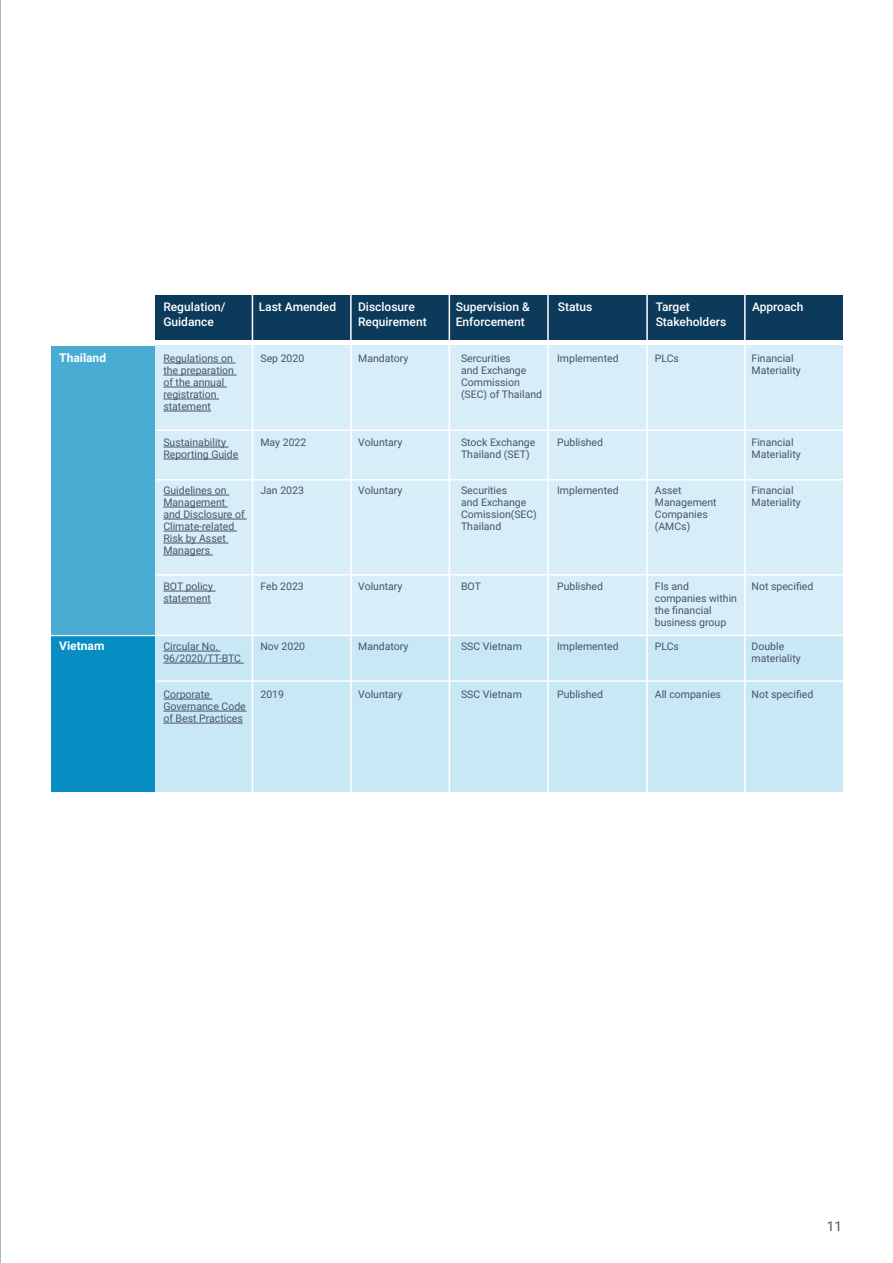
<style>
.page{position:relative;width:893px;height:1263px;background:#fff}
.page>*{position:absolute;margin:0;border:0;box-sizing:border-box;transform-origin:0 0}
.t1{font:13.5px "Roboto";color:#485464}
.t2{font:500 12px/15px "Roboto";color:#fff}
.t3{font:700 12px "Roboto";color:#fff}
.t4{font:10.5px/12px "Roboto";color:#485464}
</style>
<div class="page">
<div style="left:51px;top:346px;width:111px;height:372px;background:#49acd2"></div>
<div style="left:52px;top:635px;width:110px;height:157px;background:#068ec2"></div>
<div style="left:155px;top:295px;width:688px;height:44px;background:#0b3a5a"></div>
<hr style="left:0;top:0;width:1px;height:1263px;background:#a4bbc2">
<div style="left:155px;top:346px;width:688px;height:445px;background:#d7eef8"></div>
<div style="left:155px;top:636px;width:688px;height:156px;background:#c8e8f5"></div>
<hr style="left:163px;top:363px;width:72px;height:1px;background:#485464">
<hr style="left:163px;top:375px;width:74px;height:1px;background:#485464">
<hr style="left:163px;top:387px;width:64px;height:1px;background:#485464">
<hr style="left:163px;top:399px;width:56px;height:1px;background:#485464">
<hr style="left:163px;top:411px;width:48px;height:1px;background:#485464">
<hr style="left:163px;top:447px;width:66px;height:1px;background:#485464">
<hr style="left:163px;top:459px;width:75px;height:1px;background:#485464">
<hr style="left:163px;top:495px;width:66px;height:1px;background:#485464">
<hr style="left:163px;top:507px;width:65px;height:1px;background:#485464">
<hr style="left:163px;top:519px;width:84px;height:1px;background:#485464">
<hr style="left:163px;top:531px;width:74px;height:1px;background:#485464">
<hr style="left:163px;top:543px;width:65px;height:1px;background:#485464">
<hr style="left:163px;top:555px;width:50px;height:1px;background:#485464">
<hr style="left:163px;top:591px;width:53px;height:1px;background:#485464">
<hr style="left:163px;top:603px;width:48px;height:1px;background:#485464">
<hr style="left:163px;top:651px;width:58px;height:1px;background:#485464">
<hr style="left:163px;top:663px;width:81px;height:1px;background:#485464">
<hr style="left:163px;top:699px;width:49px;height:1px;background:#485464">
<hr style="left:163px;top:711px;width:84px;height:1px;background:#485464">
<hr style="left:163px;top:723px;width:80px;height:1px;background:#485464">
<hr style="left:156px;top:429px;width:689px;height:2px;background:#fff">
<hr style="left:156px;top:479px;width:689px;height:1px;background:#fff">
<hr style="left:156px;top:574px;width:689px;height:2px;background:#fff">
<hr style="left:50px;top:635px;width:795px;height:1px;background:#fff">
<hr style="left:156px;top:680px;width:689px;height:2px;background:#fff">
<hr style="left:252px;top:293px;width:1px;height:503px;background:#fff">
<hr style="left:350px;top:293px;width:2px;height:503px;background:#fff">
<hr style="left:449px;top:293px;width:1px;height:503px;background:#fff">
<hr style="left:547px;top:293px;width:2px;height:503px;background:#fff">
<hr style="left:646px;top:293px;width:2px;height:503px;background:#fff">
<hr style="left:744px;top:293px;width:2px;height:503px;background:#fff">
<p class="t3" style="left:59px;top:349px;width:48px">Thailand</p>
<p class="t3" style="left:59px;top:637px;width:47px">Vietnam</p>
<p class="t2" style="left:163px;top:299px;width:64px">Regulation/<br>Guidance</p>
<p class="t4" style="left:163px;top:352px;width:72px">Regulations on the preparation of the annual registration statement</p>
<p class="t4" style="left:163px;top:436px;width:76px">Sustainability<br>Reporting Guide</p>
<p class="t4" style="left:163px;top:484px;width:83px">Guidelines on<br>Management and Disclosure of<br>Climate-related<br>Risk by Asset<br>Managers</p>
<p class="t4" style="left:163px;top:580px;width:51px">BOT policy statement</p>
<p class="t4" style="left:163px;top:640px;width:79px">Circular No.<br>96/2020/TT-BTC</p>
<p class="t4" style="left:163px;top:688px;width:84px">Corporate<br>Governance Code of Best Practices</p>
<p class="t2" style="left:259px;top:299px;width:79px">Last Amended</p>
<p class="t2" style="left:358px;top:299px;width:70px">Disclosure<br>Requirement</p>
<p class="t2" style="left:456px;top:299px;width:75px">Supervision &amp;<br>Enforcement</p>
<p class="t2" style="left:558px;top:299px;width:36px">Status</p>
<p class="t2" style="left:656px;top:299px;width:72px">Target<br>Stakeholders</p>
<p class="t2" style="left:752px;top:299px;width:53px">Approach</p>
<p class="t4" style="left:260px;top:352px;width:45px">Sep 2020</p>
<p class="t4" style="left:260px;top:436px;width:47px">May 2022</p>
<p class="t4" style="left:260px;top:484px;width:45px">Jan 2023</p>
<p class="t4" style="left:358px;top:352px;width:52px">Mandatory</p>
<p class="t4" style="left:358px;top:436px;width:46px">Voluntary</p>
<p class="t4" style="left:358px;top:484px;width:46px">Voluntary</p>
<p class="t4" style="left:461px;top:352px;width:83px">Sercurities<br>and Exchange<br>Commission (SEC) of Thailand</p>
<p class="t4" style="left:461px;top:436px;width:76px">Stock Exchange<br>Thailand (SET)</p>
<p class="t4" style="left:461px;top:484px;width:77px">Securities<br>and Exchange<br>Comission(SEC)<br>Thailand</p>
<p class="t4" style="left:557px;top:352px;width:63px">Implemented</p>
<p class="t4" style="left:557px;top:436px;width:48px">Published</p>
<p class="t4" style="left:557px;top:484px;width:63px">Implemented</p>
<p class="t4" style="left:655px;top:352px;width:26px">PLCs</p>
<p class="t4" style="left:655px;top:484px;width:63px">Asset<br>Management<br>Companies (AMCs)</p>
<p class="t4" style="left:752px;top:352px;width:51px">Financial<br>Materiality</p>
<p class="t4" style="left:752px;top:436px;width:51px">Financial<br>Materiality</p>
<p class="t4" style="left:752px;top:484px;width:51px">Financial<br>Materiality</p>
<p class="t4" style="left:260px;top:580px;width:45px">Feb 2023</p>
<p class="t4" style="left:260px;top:640px;width:46px">Nov 2020</p>
<p class="t4" style="left:260px;top:688px;width:25px">2019</p>
<p class="t4" style="left:358px;top:580px;width:46px">Voluntary</p>
<p class="t4" style="left:358px;top:640px;width:52px">Mandatory</p>
<p class="t4" style="left:358px;top:688px;width:46px">Voluntary</p>
<p class="t4" style="left:461px;top:580px;width:21px">BOT</p>
<p class="t4" style="left:461px;top:640px;width:62px">SSC Vietnam</p>
<p class="t4" style="left:461px;top:688px;width:62px">SSC Vietnam</p>
<p class="t4" style="left:557px;top:580px;width:48px">Published</p>
<p class="t4" style="left:557px;top:640px;width:63px">Implemented</p>
<p class="t4" style="left:557px;top:688px;width:48px">Published</p>
<p class="t4" style="left:655px;top:580px;width:84px">FIs and companies within the financial business group</p>
<p class="t4" style="left:655px;top:640px;width:26px">PLCs</p>
<p class="t4" style="left:655px;top:688px;width:68px">All companies</p>
<p class="t4" style="left:752px;top:580px;width:63px">Not specified</p>
<p class="t4" style="left:752px;top:640px;width:51px">Double materiality</p>
<p class="t4" style="left:752px;top:688px;width:63px">Not specified</p>
<p class="t1" style="left:827px;top:1216px;width:17px">11</p>
</div>
